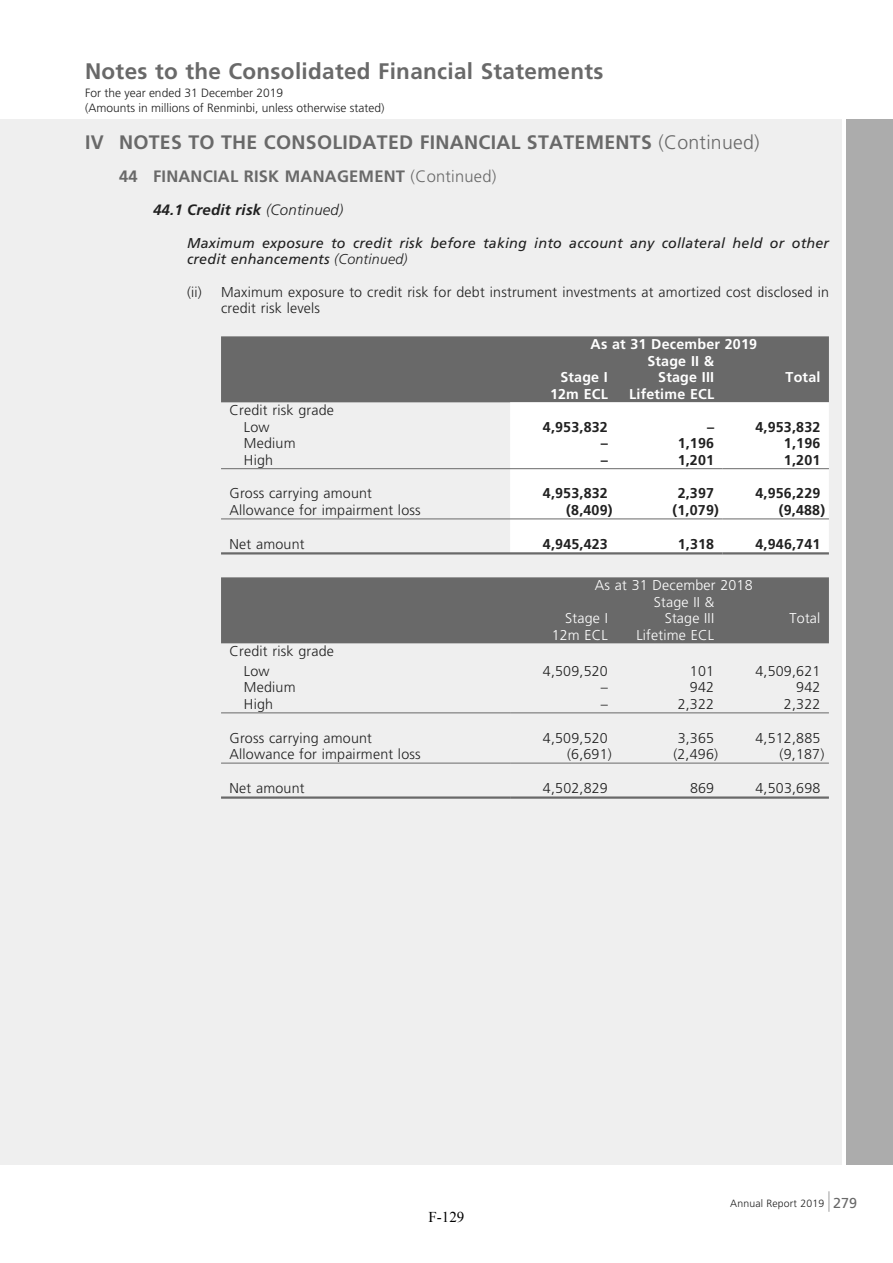
<style>
.page{position:relative;width:893px;height:1263px;background:#fff}
.page>*{position:absolute;margin:0;border:0;box-sizing:border-box;transform-origin:0 0}
.t1{font:700 22.5px "Frutiger";letter-spacing:.015em;color:#696969}
.t2{font:700 19.5px "Frutiger";letter-spacing:.015em;color:#696969}
.t3{font:700 16.5px "Frutiger";letter-spacing:.015em;color:#696969}
.t4{font:italic 700 15px "Frutiger";letter-spacing:.015em;color:#202020}
.t5{font:15px "Times New Roman";color:#000}
.t6{font:300 14.25px/16.5px "Frutiger";letter-spacing:.015em;color:#202020}
.t7{font:700 14.25px "Frutiger";letter-spacing:.015em;color:#202020}
.t8{font:italic 14.25px/16.5px "Frutiger";letter-spacing:.015em;color:#202020}
.t9{font:700 14.25px/16.5px "Frutiger";letter-spacing:.015em;color:#fff;text-align:right}
.t10{font:300 14.25px/16.5px "Frutiger";letter-spacing:.015em;color:#fff;text-align:right}
.t11{font:300 12px/15px "Frutiger";color:#202020}
.t12{font:300 10.5px "Frutiger";letter-spacing:.015em;color:#202020}
.s1{font-weight:300}
.s2{font-weight:400;font-size:14.4px;color:#696969}
</style>
<div class="page">
<svg style="left:829px;top:1191px;width:1px;height:21px"></svg>
<div style="left:0;top:119px;width:842px;height:1046px;background:#efefef"></div>
<div style="left:846px;top:119px;width:47px;height:1046px;background:#acacac"></div>
<div style="left:221px;top:336px;width:608px;height:66px;background:#696969"></div>
<div style="left:510px;top:402px;width:319px;height:150px;background:#fff"></div>
<hr style="left:221px;top:468px;width:502px;height:1px;background:#696969">
<hr style="left:723px;top:468px;width:106px;height:1px;background:#696969">
<hr style="left:221px;top:519px;width:502px;height:1px;background:#696969">
<hr style="left:723px;top:519px;width:106px;height:1px;background:#696969">
<hr style="left:221px;top:552px;width:502px;height:3px;background:#696969">
<hr style="left:723px;top:552px;width:106px;height:3px;background:#696969">
<div style="left:221px;top:577px;width:608px;height:66px;background:#696969"></div>
<hr style="left:221px;top:713px;width:289px;height:1px;background:#696969">
<hr style="left:510px;top:713px;width:319px;height:1px;background:#696969">
<hr style="left:221px;top:763px;width:289px;height:1px;background:#696969">
<hr style="left:510px;top:763px;width:319px;height:1px;background:#696969">
<hr style="left:221px;top:796px;width:289px;height:3px;background:#696969">
<hr style="left:510px;top:796px;width:319px;height:3px;background:#696969">
<h1 class="t1" style="left:85px;top:62px;width:520px">Notes to the Consolidated Financial Statements</h1>
<p class="t11" style="left:85px;top:86px;width:301px">For the year ended 31 December 2019<br>(Amounts in millions of Renminbi, unless otherwise stated)</p>
<h2 class="t2" style="left:85px;top:134px;width:676px">IV NOTES TO THE CONSOLIDATED FINANCIAL STATEMENTS <span class="s1">(Continued)</span></h2>
<p class="t3" style="left:119px;top:169px;width:379px">44 FINANCIAL RISK MANAGEMENT <span class="s1">(Continued)</span></p>
<p class="t4" style="left:153px;top:203px;width:192px">44.1 Credit risk <span class="s1">(Continued)</span></p>
<p class="t8" style="left:187px;top:235px;width:643px">Maximum exposure to credit risk before taking into account any collateral held or other credit enhancements <span class="s1">(Continued)</span></p>
<p class="t6" style="left:187px;top:285px;width:16px">(ii)</p>
<p class="t6" style="left:221px;top:285px;width:609px">Maximum exposure to credit risk for debt instrument investments at amortized cost disclosed in credit risk levels</p>
<p class="t9" style="left:590px;top:337px;width:168px">As at 31 December 2019</p>
<p class="t9" style="left:550px;top:370px;width:59px">Stage I<br>12m ECL</p>
<p class="t9" style="left:629px;top:354px;width:86px">Stage II &amp;<br>Stage III<br>Lifetime ECL</p>
<p class="t9" style="left:785px;top:370px;width:36px">Total</p>
<p class="t6" style="left:244px;top:403px;width:92px;text-indent:-14px">Credit risk grade<br>Low</p>
<p class="t7" style="left:543px;top:421px;width:66px">4,953,832</p>
<p class="t7" style="left:707px;top:421px;width:9px">–</p>
<p class="t7" style="left:755px;top:421px;width:66px">4,953,832</p>
<p class="t6" style="left:244px;top:436px;width:53px">Medium</p>
<p class="t7" style="left:601px;top:437px;width:9px">–</p>
<p class="t7" style="left:678px;top:437px;width:38px">1,196</p>
<p class="t7" style="left:784px;top:437px;width:38px">1,196</p>
<p class="t6" style="left:244px;top:453px;width:31px">High</p>
<p class="t7" style="left:601px;top:454px;width:9px">–</p>
<p class="t7" style="left:678px;top:454px;width:38px">1,201</p>
<p class="t7" style="left:784px;top:454px;width:38px">1,201</p>
<p class="t6" style="left:230px;top:486px;width:144px">Gross carrying amount</p>
<p class="t7" style="left:543px;top:488px;width:66px">4,953,832</p>
<p class="t7" style="left:678px;top:488px;width:38px">2,397</p>
<p class="t7" style="left:755px;top:488px;width:66px">4,956,229</p>
<p class="t6" style="left:230px;top:503px;width:193px">Allowance for impairment loss</p>
<p class="t7" style="left:566px;top:504px;width:48px">(8,409)</p>
<p class="t7" style="left:672px;top:504px;width:48px">(1,079)</p>
<p class="t7" style="left:779px;top:504px;width:48px">(9,488)</p>
<p class="t6" style="left:230px;top:537px;width:77px">Net amount</p>
<p class="t7" style="left:543px;top:538px;width:66px">4,945,423</p>
<p class="t7" style="left:678px;top:538px;width:38px">1,318</p>
<p class="t7" style="left:755px;top:538px;width:66px">4,946,741</p>
<p class="t10" style="left:595px;top:578px;width:159px">As at 31 December 2018</p>
<p class="t10" style="left:552px;top:611px;width:58px">Stage I<br>12m ECL</p>
<p class="t10" style="left:636px;top:595px;width:79px">Stage II &amp;<br>Stage III<br>Lifetime ECL</p>
<p class="t10" style="left:789px;top:611px;width:32px">Total</p>
<p class="t6" style="left:244px;top:643px;width:92px;line-height:19.6px;text-indent:-14px">Credit risk grade<br>Low</p>
<p class="t6" style="left:543px;top:664px;width:66px">4,509,520</p>
<p class="t6" style="left:690px;top:664px;width:26px">101</p>
<p class="t6" style="left:755px;top:664px;width:66px">4,509,621</p>
<p class="t6" style="left:244px;top:680px;width:53px">Medium</p>
<p class="t6" style="left:601px;top:680px;width:9px">–</p>
<p class="t6" style="left:690px;top:680px;width:26px">942</p>
<p class="t6" style="left:796px;top:680px;width:26px">942</p>
<p class="t6" style="left:244px;top:697px;width:31px">High</p>
<p class="t6" style="left:601px;top:697px;width:9px">–</p>
<p class="t6" style="left:678px;top:697px;width:38px">2,322</p>
<p class="t6" style="left:784px;top:697px;width:38px">2,322</p>
<p class="t6" style="left:230px;top:731px;width:144px">Gross carrying amount</p>
<p class="t6" style="left:543px;top:731px;width:66px">4,509,520</p>
<p class="t6" style="left:678px;top:731px;width:38px">3,365</p>
<p class="t6" style="left:755px;top:731px;width:66px">4,512,885</p>
<p class="t6" style="left:230px;top:747px;width:193px">Allowance for impairment loss</p>
<p class="t6" style="left:567px;top:747px;width:46px">(6,691)</p>
<p class="t6" style="left:673px;top:747px;width:46px">(2,496)</p>
<p class="t6" style="left:779px;top:747px;width:46px">(9,187)</p>
<p class="t6" style="left:230px;top:781px;width:77px">Net amount</p>
<p class="t6" style="left:543px;top:781px;width:66px">4,502,829</p>
<p class="t6" style="left:690px;top:781px;width:26px">869</p>
<p class="t6" style="left:755px;top:781px;width:66px">4,503,698</p>
<p class="t5" style="left:428px;top:1207px;width:37px">F-129</p>
<p class="t12" style="left:730px;top:1199px;width:128px">Annual Report 2019 <span class="s2">279</span></p>
</div>
